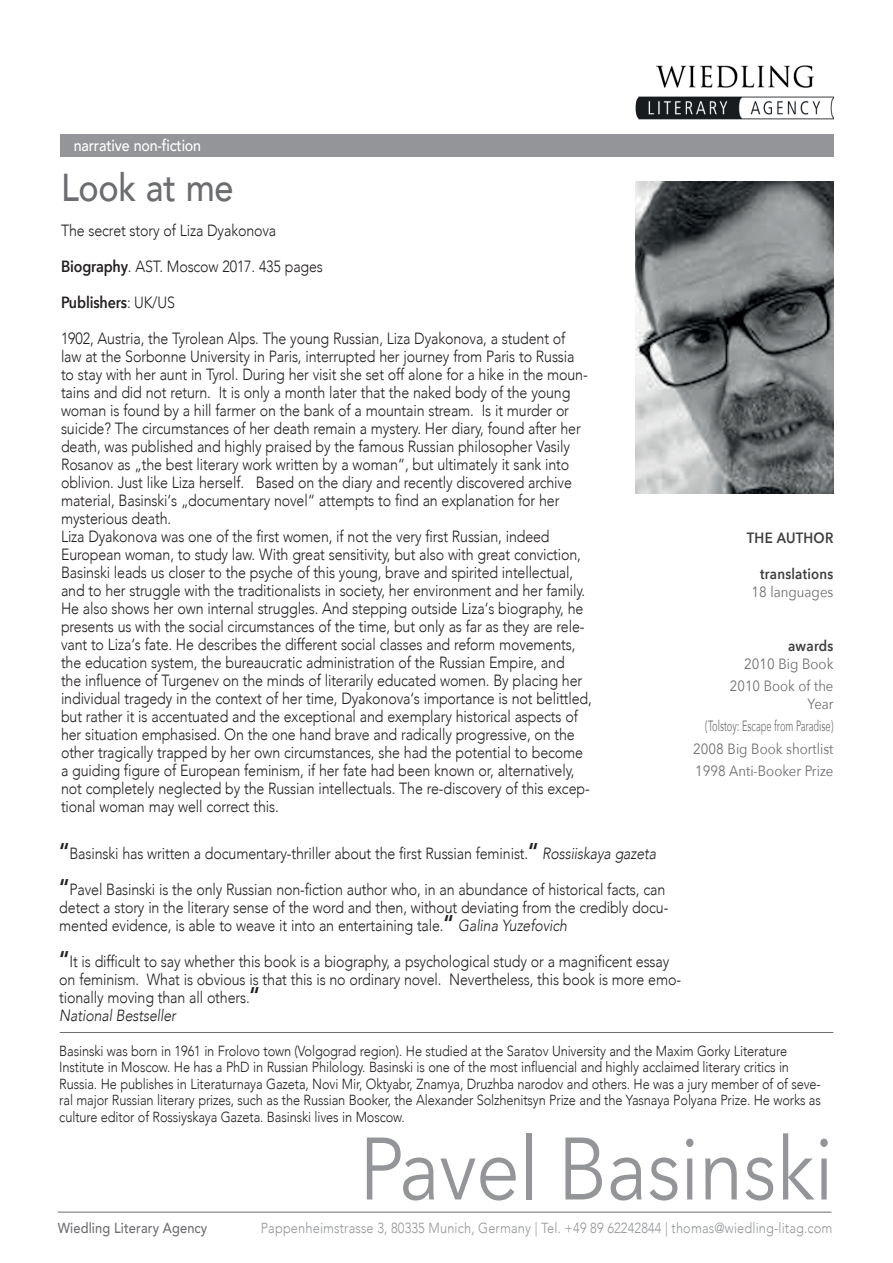
<style>
.page{position:relative;width:893px;height:1263px;background:#fff}
.page>*{position:absolute;margin:0;border:0;box-sizing:border-box;transform-origin:0 0}
.t1{font:87.45px "Avenir Next";letter-spacing:-.01em;color:#939598;scale:.88 1}
.t2{font:500 38.85px "Avenir";letter-spacing:-.01em;color:#6c6d70;scale:.88 1}
.t3{font:300 16.2px/18px "Avenir";letter-spacing:-.01em;color:#231f20;scale:.88 1}
.t4{font:500 16.2px "Avenir";letter-spacing:-.01em;color:#fff;scale:.88 1}
.t5{font:600 16.2px "Avenir Next";letter-spacing:-.01em;color:#231f20;scale:.88 1}
.t6{font:14.85px/22.2px "Avenir Next";color:#6c6d70;text-align:right;scale:.88 1}
.t7{font:14.85px/22.2px "Avenir Next";color:#6c6d70;text-align:right;scale:.89 1}
.t8{font:600 14.85px "Avenir Next";letter-spacing:.02em;color:#3e3e3f;scale:.89 1}
.t9{font:300 14.55px/16.5px "Avenir";letter-spacing:-.01em;color:#231f20;scale:.88 1}
.t10{font:300 14.55px "Avenir";letter-spacing:.01em;color:#939598;scale:.88 1}
.t11{font:500 14.55px "Avenir";letter-spacing:.01em;color:#6c6d70;scale:.88 1}
.s1{font-family:"Avenir Next";font-weight:600}
.s2{font-family:"Avenir";font-weight:300}
.s3{font-weight:800;font-size:22.65px}
.s4{font-style:italic}
</style>
<div class="page">
<img style="left:629px;top:65px;width:204px;height:70px">
<div style="left:60px;top:135px;width:773px;height:22px;background:#939598"></div>
<hr style="left:58px;top:1212px;width:773px;height:1px;background:#6c6d70">
<hr style="left:60px;top:1032px;width:773px;height:1px;background:#6c6d70">
<img style="left:635px;top:181px;width:198px;height:313px">
<p class="t4" style="left:74px;top:131px;width:146px">narrative non-fiction</p>
<h2 class="t2" style="left:61px;top:154px;width:198px">Look at me</h2>
<p class="t3" style="left:61px;top:221px;width:246px">The secret story of Liza Dyakonova</p>
<p class="t3" style="left:61px;top:257px;width:299px"><span class="s1">Biography</span>. AST. Moscow 2017. 435 pages</p>
<p class="t5" style="left:61px;top:288px;width:131px">Publishers<span class="s2">: UK/US</span></p>
<p class="t3" style="left:61px;top:329px;width:605px">1902, Austria, the Tyrolean Alps. The young Russian, Liza Dyakonova, a student of<br>law at the Sorbonne University in Paris, interrupted her journey from Paris to Russia<br>to stay with her aunt in Tyrol. During her visit she set off alone for a hike in the moun&shy;tains and did not return. It is only a month later that the naked body of the young woman is found by a hill farmer on the bank of a mountain stream. Is it murder or suicide? The circumstances of her death remain a mystery. Her diary, found after her death, was published and highly praised by the famous Russian philosopher Vasily Rosanov as „the best literary work written by a woman“, but ultimately it sank into oblivion. Just like Liza herself. Based on the diary and recently discovered archive material, Basinski‘s „documentary novel“ attempts to find an explanation for her mysterious death.<br>Liza Dyakonova was one of the first women, if not the very first Russian, indeed European woman, to study law. With great sensitivity, but also with great conviction, Basinski leads us closer to the psyche of this young, brave and spirited intellectual, and to her struggle with the traditionalists in society, her environment and her family.<br>He also shows her own internal struggles. And stepping outside Liza‘s biography, he presents us with the social circumstances of the time, but only as far as they are rele&shy;vant to Liza‘s fate. He describes the different social classes and reform movements, the education system, the bureaucratic administration of the Russian Empire, and<br>the influence of Turgenev on the minds of literarily educated women. By placing her individual tragedy in the context of her time, Dyakonova‘s importance is not belittled, but rather it is accentuated and the exceptional and exemplary historical aspects of her situation emphasised. On the one hand brave and radically progressive, on the other tragically trapped by her own circumstances, she had the potential to become a guiding figure of European feminism, if her fate had been known or, alternatively, not completely neglected by the Russian intellectuals. The re-discovery of this excep&shy;tional woman may well correct this.</p>
<p class="t3" style="left:59px;top:844px;width:680px"><span class="s3">“</span>Basinski has written a documentary-thriller about the first Russian feminist.<span class="s3">“</span> <span class="s4">Rossiiskaya gazeta</span></p>
<p class="t3" style="left:59px;top:880px;width:694px"><span class="s3">“</span>Pavel Basinski is the only Russian non-fiction author who, in an abundance of historical facts, can detect a story in the literary sense of the word and then, without deviating from the credibly docu&shy;mented evidence, is able to weave it into an entertaining tale.<span class="s3">“</span> <span class="s4">Galina Yuzefovich</span></p>
<p class="t3" style="left:59px;top:952px;width:708px"><span class="s3">“</span>It is difficult to say whether this book is a biography, a psychological study or a magnificent essay on feminism. What is obvious is that this is no ordinary novel. Nevertheless, this book is more emo&shy;tionally moving than all others.<span class="s3">“<br></span><span class="s4">National Bestseller</span></p>
<p class="t8" style="left:747px;top:525px;width:99px">THE AUTHOR</p>
<p class="t8" style="left:760px;top:561px;width:84px">translations</p>
<p class="t7" style="left:751px;top:580px;width:94px">18 languages</p>
<p class="t8" style="left:788px;top:633px;width:52px">awards</p>
<p class="t7" style="left:730px;top:652px;width:118px">2010 Big Book<br>2010 Book of the</p>
<p class="t6" style="left:693px;top:692px;width:161px">Year<br>(Tolstoy: Escape from Paradise)<br>2008 Big Book shortlist<br>1998 Anti-Booker Prize</p>
<p class="t9" style="left:59px;top:1042px;width:867px">Basinski was born in 1961 in Frolovo town (Volgograd region). He studied at the Saratov University and the Maxim Gorky Literature Institute in Moscow. He has a PhD in Russian Philology. Basinski is one of the most influencial and highly acclaimed literary critics in Russia. He publishes in Literaturnaya Gazeta, Novi Mir, Oktyabr, Znamya, Druzhba narodov and others. He was a jury member of of seve&shy;ral major Russian literary prizes, such as the Russian Booker, the Alexander Solzhenitsyn Prize and the Yasnaya Polyana Prize. He works as culture editor of Rossiyskaya Gazeta. Basinski lives in Moscow.</p>
<h1 class="t1" style="left:360px;top:1095px;width:540px">Pavel Basinski</h1>
<p class="t11" style="left:58px;top:1215px;width:171px">Wiedling Literary Agency</p>
<p class="t10" style="left:261px;top:1219px;width:651px">Pappenheimstrasse 3, 80335 Munich, Germany | Tel. +49 89 62242844 | thomas@wiedling-litag.com</p>
</div>
